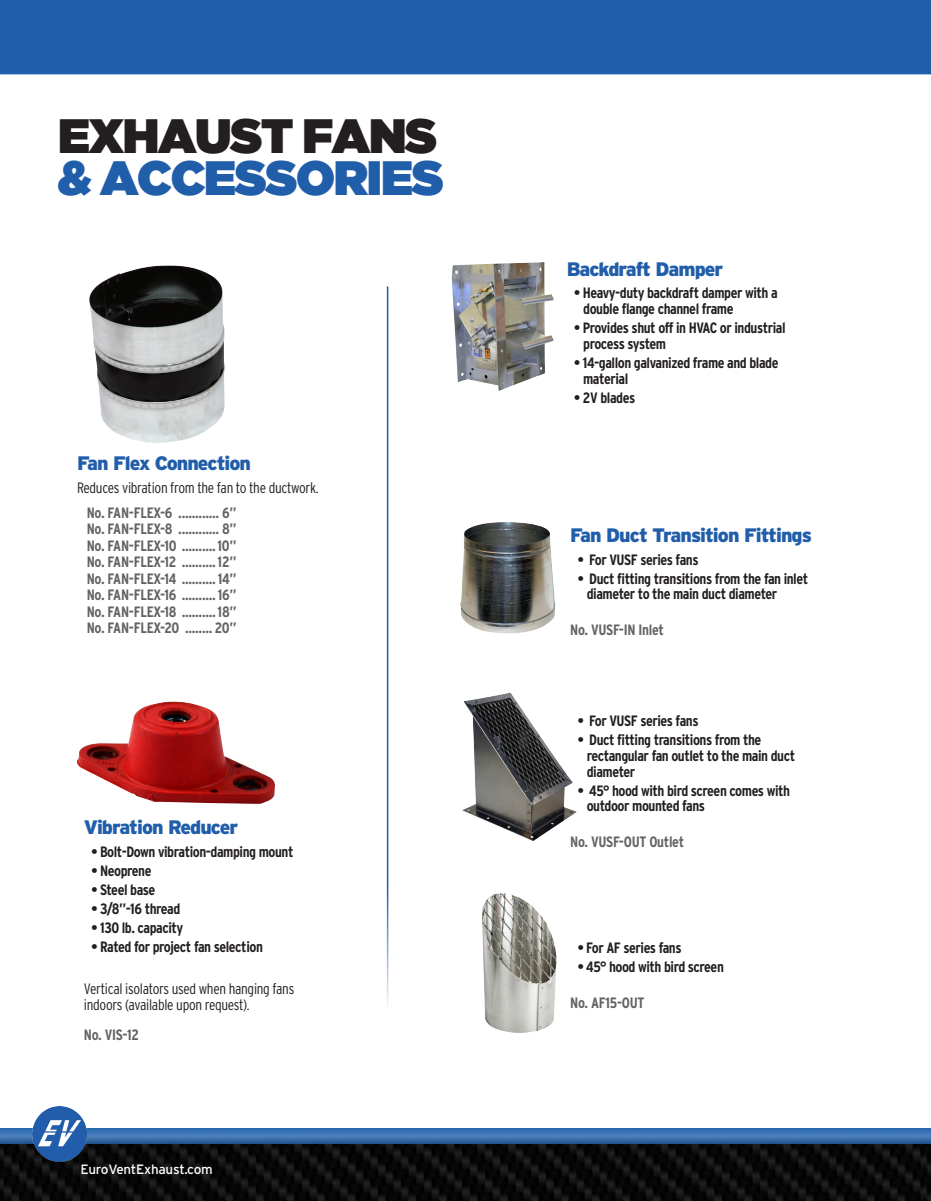
<style>
.page{position:relative;width:931px;height:1201px;background:#fff}
.page>*{position:absolute;margin:0;border:0;box-sizing:border-box;transform-origin:0 0}
.t1{font:48px "Gotham Ultra";letter-spacing:-.025em;color:#215eaa}
.t2{font:48px "Gotham Ultra";letter-spacing:-.025em;color:#231f20}
.t3{font:900 19.5px "Interstate";letter-spacing:-.05em;color:#215eaa}
.t4{font:700 condensed 15px/15.8px "Interstate";letter-spacing:-.03em;color:#231f20}
.t5{font:700 condensed 15px/16.5px "Interstate";letter-spacing:-.02em;color:#636366;text-align:justify}
.t6{font:300 condensed 15px/16.5px "Interstate";letter-spacing:-.02em;color:#231f20}
.t7{font:13.5px "Interstate";letter-spacing:-.02em;color:#fff}
</style>
<div class="page">
<img style="left:0;top:1128px;width:931px;height:16px">
<img style="left:0;top:1144px;width:923px;height:56px">
<img style="left:923px;top:1144px;width:8px;height:56px">
<img style="left:32px;top:1106px;width:55px;height:55px">
<img style="left:482px;top:893px;width:75px;height:140px">
<img style="left:89px;top:265px;width:136px;height:178px">
<img style="left:460px;top:522px;width:96px;height:112px">
<img style="left:452px;top:262px;width:102px;height:129px">
<img style="left:462px;top:692px;width:114px;height:149px">
<img style="left:77px;top:701px;width:198px;height:103px">
<hr style="left:387px;top:286px;width:1px;height:724px;background:#215eaa">
<div style="left:0;top:0;width:931px;height:74px;background:#215eaa"></div>
<svg style="left:0;top:0;width:6px;height:7px"></svg>
<svg style="left:0;top:1193px;width:6px;height:8px"></svg>
<h1 class="t2" style="left:58px;top:108px;width:380px">EXHAUST FANS</h1>
<h1 class="t1" style="left:58px;top:150px;width:387px">&amp; ACCESSORIES</h1>
<h2 class="t3" style="left:77px;top:452px;width:175px">Fan Flex Connection</h2>
<p class="t6" style="left:77px;top:479px;width:243px">Reduces vibration from the fan to the ductwork.</p>
<p class="t5" style="left:87px;top:504px;width:152px">No. FAN-FLEX-6 ............ 6” No. FAN-FLEX-8 ............ 8” No. FAN-FLEX-10 ..........10” No. FAN-FLEX-12 ..........12” No. FAN-FLEX-14 ..........14” No. FAN-FLEX-16 ..........16” No. FAN-FLEX-18 ..........18” No. FAN-FLEX-20 ........ 20”</p>
<h2 class="t3" style="left:84px;top:816px;width:156px">Vibration Reducer</h2>
<p class="t4" style="left:91px;top:843px;width:204px">• Bolt-Down vibration-damping mount</p>
<p class="t4" style="left:91px;top:862px;width:62px">• Neoprene</p>
<p class="t4" style="left:91px;top:881px;width:66px">• Steel base</p>
<p class="t4" style="left:91px;top:900px;width:90px">• 3/8”-16 thread</p>
<p class="t4" style="left:91px;top:919px;width:93px">• 130 lb. capacity</p>
<p class="t4" style="left:91px;top:938px;width:173px">• Rated for project fan selection</p>
<p class="t6" style="left:84px;top:980px;width:212px">Vertical isolators used when hanging fans indoors (available upon request).</p>
<p class="t5" style="left:84px;top:1026px;width:57px">No. VIS-12</p>
<p class="t7" style="left:81px;top:1161px;width:134px">EuroVentExhaust.com</p>
<h2 class="t3" style="left:567px;top:258px;width:158px">Backdraft Damper</h2>
<p class="t4" style="left:583px;top:285px;width:196px;text-indent:-9px">• Heavy-duty backdraft damper with a double flange channel frame</p>
<p class="t4" style="left:583px;top:320px;width:204px;text-indent:-9px">• Provides shut off in HVAC or industrial process system</p>
<p class="t4" style="left:583px;top:354px;width:197px;text-indent:-9px">• 14-gallon galvanized frame and blade material</p>
<p class="t4" style="left:574px;top:389px;width:63px">• 2V blades</p>
<h2 class="t3" style="left:570px;top:524px;width:243px">Fan Duct Transition Fittings</h2>
<p class="t4" style="left:578px;top:551px;width:122px">• For VUSF series fans</p>
<p class="t4" style="left:587px;top:570px;width:223px;text-indent:-9px">• Duct fitting transitions from the fan inlet diameter to the main duct diameter</p>
<p class="t5" style="left:570px;top:621px;width:95px">No. VUSF-IN Inlet</p>
<p class="t4" style="left:578px;top:712px;width:122px">• For VUSF series fans</p>
<p class="t4" style="left:587px;top:731px;width:210px;text-indent:-9px">• Duct fitting transitions from the rectangular fan outlet to the main duct diameter</p>
<p class="t4" style="left:587px;top:782px;width:205px;text-indent:-9px">• 45° hood with bird screen comes with outdoor mounted fans</p>
<p class="t5" style="left:570px;top:833px;width:115px">No. VUSF-OUT Outlet</p>
<p class="t4" style="left:578px;top:939px;width:105px">• For AF series fans</p>
<p class="t4" style="left:578px;top:958px;width:148px">• 45° hood with bird screen</p>
<p class="t5" style="left:570px;top:993px;width:76px">No. AF15-OUT</p>
</div>
